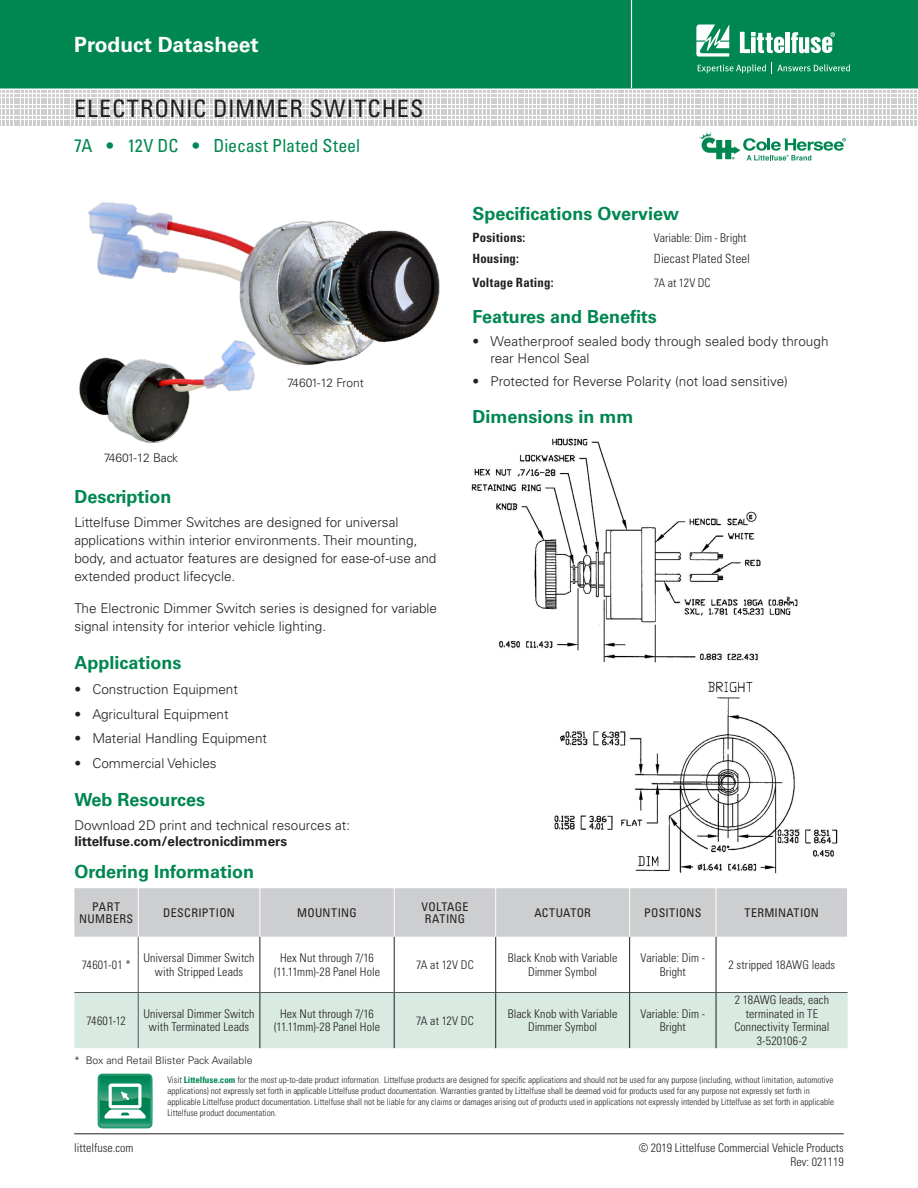
<style>
.page{position:relative;width:918px;height:1188px;background:#fff}
.page>*{position:absolute;margin:0;border:0;box-sizing:border-box;transform-origin:0 0}
.Head_Large{font:condensed 24px "Univers LT Std";letter-spacing:.035em;color:#231f20}
.t1{font:700 21px "Univers LT Std";color:#fff}
.Green_Subheads{font:700 18px "Univers LT Std";color:#008751}
.Head{font:condensed 18px "Univers LT Std";letter-spacing:-.005em;color:#008751}
.Body_text{font:300 13.5px/18px "Univers LT Std";color:#231f20}
.Specifications{font:700 condensed 12.75px "Univers LT Std";letter-spacing:.015em;color:#231f20}
.Specifications-2{font:300 condensed 12.75px "Univers LT Std";letter-spacing:.02em;color:#231f20}
.Chart_Body{font:300 condensed 12px/13.5px "Univers LT Std";letter-spacing:.005em;color:#231f20;text-align:center}
.Chart_Body-2{font:condensed 12px/12px "Univers LT Std";letter-spacing:.025em;color:#231f20;text-align:center}
.Specifications-3{font:300 condensed 12px "Univers LT Std";color:#231f20}
.t2{font:300 12px "Univers LT Std";color:#231f20}
.t3{font:300 12px "Univers LT Std";letter-spacing:-.02em;color:#231f20}
.t4{font:300 10.5px "Univers LT Std";color:#231f20}
.t5{font:300 condensed 9px/10.8px "Univers LT Std";color:#231f20}
.s1{font-weight:300}
.s2{font-weight:700}
.s3{font-weight:700;color:#008751}
</style>
<div class="page">
<div style="left:0;top:0;width:918px;height:88px;background:#008751"></div>
<hr style="left:631px;top:0;width:1px;height:88px;background:#fff">
<hr style="left:74px;top:1134px;width:770px;height:1px;background:#231f20">
<svg style="left:0;top:91px;width:917px;height:35px"></svg>
<svg style="left:696px;top:24px;width:33px;height:33px"></svg>
<hr style="left:786px;top:32px;width:4px;height:21px;background:#fff">
<svg style="left:791px;top:32px;width:44px;height:21px"></svg>
<svg style="left:740px;top:32px;width:44px;height:21px"></svg>
<svg style="left:698px;top:64px;width:68px;height:9px"></svg>
<svg style="left:772px;top:63px;width:78px;height:11px"></svg>
<svg style="left:699px;top:132px;width:147px;height:29px"></svg>
<svg style="left:98px;top:1074px;width:54px;height:54px"></svg>
<svg style="left:74px;top:888px;width:774px;height:160px"></svg>
<hr style="left:138px;top:888px;width:1px;height:49px;background:#fff">
<hr style="left:260px;top:888px;width:1px;height:49px;background:#fff">
<hr style="left:394px;top:888px;width:1px;height:49px;background:#fff">
<hr style="left:495px;top:888px;width:1px;height:49px;background:#fff">
<hr style="left:629px;top:888px;width:1px;height:49px;background:#fff">
<hr style="left:716px;top:888px;width:1px;height:49px;background:#fff">
<hr style="left:847px;top:888px;width:1px;height:49px;background:#fff">
<hr style="left:260px;top:937px;width:1px;height:55px;background:#231f20">
<hr style="left:394px;top:937px;width:1px;height:55px;background:#231f20">
<hr style="left:260px;top:993px;width:1px;height:55px;background:#231f20">
<hr style="left:394px;top:993px;width:1px;height:55px;background:#231f20">
<hr style="left:74px;top:992px;width:64px;height:1px;background:#57585a">
<hr style="left:138px;top:992px;width:122px;height:1px;background:#57585a">
<hr style="left:260px;top:992px;width:134px;height:1px;background:#57585a">
<hr style="left:394px;top:992px;width:102px;height:1px;background:#57585a">
<hr style="left:496px;top:992px;width:133px;height:1px;background:#57585a">
<hr style="left:630px;top:992px;width:86px;height:1px;background:#57585a">
<hr style="left:716px;top:992px;width:132px;height:1px;background:#57585a">
<hr style="left:138px;top:937px;width:1px;height:55px;background:#57585a">
<hr style="left:138px;top:993px;width:1px;height:55px;background:#57585a">
<hr style="left:716px;top:937px;width:1px;height:56px;background:#231f20">
<hr style="left:716px;top:993px;width:1px;height:55px;background:#231f20">
<hr style="left:629px;top:937px;width:1px;height:56px;background:#231f20">
<hr style="left:629px;top:993px;width:1px;height:55px;background:#231f20">
<hr style="left:495px;top:937px;width:1px;height:56px;background:#231f20">
<hr style="left:495px;top:993px;width:1px;height:55px;background:#231f20">
<img style="left:554px;top:681px;width:284px;height:193px">
<img style="left:471px;top:438px;width:327px;height:225px">
<img style="left:79px;top:377px;width:176px;height:66px">
<img style="left:81px;top:201px;width:359px;height:176px">
<h2 class="t1" style="left:74px;top:32px;width:186px">Product Datasheet</h2>
<p class="Head_Large" style="left:74px;top:94px;width:351px">ELECTRONIC DIMMER SWITCHES</p>
<p class="Head" style="left:74px;top:134px;width:287px">7A <span class="s1">•</span> 12V DC <span class="s1">•</span> Diecast Plated Steel</p>
<p class="t3" style="left:104px;top:451px;width:76px">74601-12 Back</p>
<p class="t2" style="left:287px;top:375px;width:78px">74601-12 Front</p>
<p class="Green_Subheads" style="left:74px;top:486px;width:99px">Description</p>
<p class="Body_text" style="left:74px;top:514px;width:364px">Littelfuse Dimmer Switches are designed for universal applications within interior environments. Their mounting, body, and actuator features are designed for ease-of-use and extended product lifecycle.</p>
<p class="Body_text" style="left:74px;top:599px;width:364px">The Electronic Dimmer Switch series is designed for variable signal intensity for interior vehicle lighting.</p>
<p class="Green_Subheads" style="left:74px;top:652px;width:109px">Applications</p>
<p class="Body_text" style="left:74px;top:680px;width:165px">• Construction Equipment</p>
<p class="Body_text" style="left:74px;top:705px;width:156px">• Agricultural Equipment</p>
<p class="Body_text" style="left:74px;top:730px;width:194px">• Material Handling Equipment</p>
<p class="Body_text" style="left:74px;top:754px;width:144px">• Commercial Vehicles</p>
<p class="Green_Subheads" style="left:74px;top:790px;width:132px">Web Resources</p>
<p class="Body_text" style="left:74px;top:817px;width:277px;line-height:16.5px">Download 2D print and technical resources at: <span class="s2">littelfuse.com/electronicdimmers</span></p>
<p class="Green_Subheads" style="left:74px;top:861px;width:181px">Ordering Information</p>
<p class="Green_Subheads" style="left:472px;top:203px;width:208px">Specifications Overview</p>
<p class="Specifications" style="left:472px;top:229px;width:55px">Positions:</p>
<p class="Specifications-3" style="left:654px;top:230px;width:94px">Variable: Dim - Bright</p>
<p class="Specifications" style="left:472px;top:251px;width:48px">Housing:</p>
<p class="Specifications-2" style="left:654px;top:251px;width:98px">Diecast Plated Steel</p>
<p class="Specifications" style="left:472px;top:274px;width:83px">Voltage Rating:</p>
<p class="Specifications-3" style="left:654px;top:275px;width:58px">7A at 12V DC</p>
<p class="Green_Subheads" style="left:472px;top:306px;width:186px">Features and Benefits</p>
<p class="Body_text" style="left:490px;top:333px;width:340px;line-height:16.5px;text-indent:-18px">• Weatherproof sealed body through sealed body through rear Hencol Seal</p>
<p class="Body_text" style="left:472px;top:372px;width:317px">• Protected for Reverse Polarity (not load sensitive)</p>
<p class="Green_Subheads" style="left:472px;top:406px;width:162px">Dimensions in mm</p>
<p class="Chart_Body-2" style="left:79px;top:900px;width:56px">PART<br>NUMBERS</p>
<p class="Chart_Body-2" style="left:163px;top:906px;width:73px">DESCRIPTION</p>
<p class="Chart_Body-2" style="left:297px;top:906px;width:61px">MOUNTING</p>
<p class="Chart_Body-2" style="left:421px;top:900px;width:49px">VOLTAGE</p>
<p class="Chart_Body-2" style="left:425px;top:912px;width:42px">RATING</p>
<p class="Chart_Body-2" style="left:534px;top:906px;width:58px">ACTUATOR</p>
<p class="Chart_Body-2" style="left:644px;top:906px;width:59px">POSITIONS</p>
<p class="Chart_Body-2" style="left:745px;top:906px;width:76px">TERMINATION</p>
<p class="Chart_Body" style="left:82px;top:958px;width:50px">74601-01 *</p>
<p class="Chart_Body" style="left:143px;top:951px;width:113px">Universal Dimmer Switch with Stripped Leads</p>
<p class="Chart_Body" style="left:274px;top:951px;width:107px">Hex Nut through 7/16 (11.11mm)-28 Panel Hole</p>
<p class="Chart_Body" style="left:416px;top:958px;width:59px">7A at 12V DC</p>
<p class="Chart_Body" style="left:508px;top:951px;width:111px">Black Knob with Variable<br>Dimmer Symbol</p>
<p class="Chart_Body" style="left:641px;top:951px;width:66px">Variable: Dim -<br>Bright</p>
<p class="Chart_Body" style="left:729px;top:958px;width:108px">2 stripped 18AWG leads</p>
<p class="Chart_Body" style="left:86px;top:1014px;width:41px">74601-12</p>
<p class="Chart_Body" style="left:143px;top:1007px;width:113px">Universal Dimmer Switch with Terminated Leads</p>
<p class="Chart_Body" style="left:274px;top:1007px;width:107px">Hex Nut through 7/16 (11.11mm)-28 Panel Hole</p>
<p class="Chart_Body" style="left:416px;top:1014px;width:59px">7A at 12V DC</p>
<p class="Chart_Body" style="left:508px;top:1007px;width:111px">Black Knob with Variable<br>Dimmer Symbol</p>
<p class="Chart_Body" style="left:641px;top:1007px;width:66px">Variable: Dim -<br>Bright</p>
<p class="Chart_Body" style="left:735px;top:993px;width:96px">2 18AWG leads, each terminated in TE</p>
<p class="Chart_Body" style="left:734px;top:1020px;width:97px">Connectivity Terminal<br>3-520106-2</p>
<p class="t4" style="left:74px;top:1054px;width:180px">* Box and Retail Blister Pack Available</p>
<h3 class="Chart_Body" style="left:74px;top:1141px;width:61px">littelfuse.com</h3>
<p class="t5" style="left:167px;top:1075px;width:668px">Visit <span class="s3">Littelfuse.com</span> for the most up-to-date product information. Littelfuse products are designed for specific applications and should not be used for any purpose (including, without limitation, automotive applications) not expressly set forth in applicable Littelfuse product documentation. Warranties granted by Littelfuse shall be deemed void for products used for any purpose not expressly set forth in applicable Littelfuse product documentation. Littelfuse shall not be liable for any claims or damages arising out of products used in applications not expressly intended by Littelfuse as set forth in applicable Littelfuse product documentation.</p>
<h3 class="Chart_Body" style="left:639px;top:1141px;width:207px;text-align:right">© 2019 Littelfuse Commercial Vehicle Products<br>Rev: 021119</h3>
</div>
